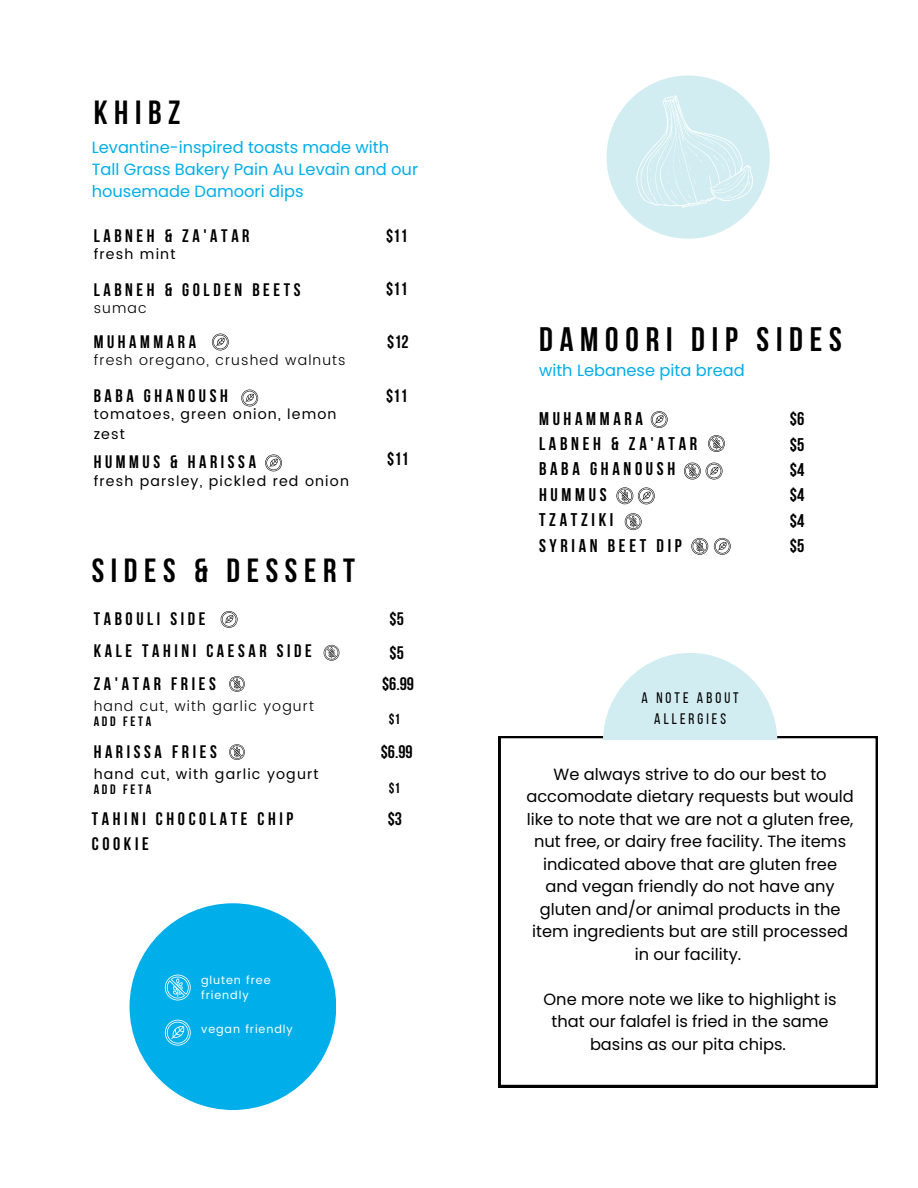
<style>
.page{position:relative;width:918px;height:1188px;background:#fff}
.page>*{position:absolute;margin:0;border:0;box-sizing:border-box;transform-origin:0 0}
.t1{font:700 33.9px "Bebas Neue";letter-spacing:.2em;color:#000}
.t2{font:700 33.3px "Bebas Neue";letter-spacing:.2em;color:#000}
.t3{font:700 18.3px "Bebas Neue";letter-spacing:.2em;color:#000}
.t4{font:700 18px/25px "Bebas Neue";letter-spacing:.2em;color:#000}
.t5{font:16.2px/22.5px "Poppins";color:#000;text-align:center}
.t6{font:16.2px/22.2px "Poppins";color:#00aeea}
.t7{font:15.15px/21px "Bebas Neue";letter-spacing:.2em;color:#000;text-align:center}
.t8{font:700 14.55px "Bebas Neue";color:#000}
.t9{font:14.25px/19.2px "Poppins";letter-spacing:.08em;color:#000}
.t10{font:300 14.25px "Poppins";letter-spacing:.08em;color:#000}
.t11{font:700 13.5px "Bebas Neue";letter-spacing:.2em;color:#000}
.t12{font:11.25px "Poppins";letter-spacing:.08em;color:#fff}
</style>
<div class="page">
<div style="left:607px;top:75px;width:163px;height:164px;background:#d1edf1;border-radius:50%"></div>
<svg style="left:618px;top:81px;width:140px;height:141px"></svg>
<div style="left:130px;top:903px;width:206px;height:207px;background:#00aeea;border-radius:50%"></div>
<svg style="left:165px;top:1020px;width:26px;height:26px"></svg>
<svg style="left:165px;top:975px;width:26px;height:25px"></svg>
<svg style="left:212px;top:334px;width:17px;height:16px"></svg>
<svg style="left:265px;top:454px;width:17px;height:17px"></svg>
<svg style="left:241px;top:390px;width:17px;height:16px"></svg>
<svg style="left:708px;top:435px;width:17px;height:17px"></svg>
<svg style="left:691px;top:538px;width:17px;height:17px"></svg>
<svg style="left:625px;top:513px;width:17px;height:17px"></svg>
<svg style="left:651px;top:411px;width:17px;height:17px"></svg>
<svg style="left:684px;top:463px;width:39px;height:16px"></svg>
<svg style="left:616px;top:487px;width:39px;height:17px"></svg>
<svg style="left:714px;top:538px;width:17px;height:17px"></svg>
<svg style="left:221px;top:611px;width:17px;height:17px"></svg>
<svg style="left:324px;top:645px;width:15px;height:16px"></svg>
<svg style="left:499px;top:736px;width:379px;height:351px"></svg>
<div style="left:603px;top:653px;width:174px;height:177px;background:#d1edf1;border-radius:50%"></div>
<div style="left:569px;top:740px;width:238px;height:145px;background:#fff"></div>
<svg style="left:229px;top:676px;width:16px;height:16px"></svg>
<svg style="left:229px;top:744px;width:16px;height:16px"></svg>
<p class="t2" style="left:94px;top:99px;width:88px">KHIBZ</p>
<p class="t6" style="left:92px;top:136px;width:299px">Levantine-inspired toasts made with</p>
<p class="t6" style="left:92px;top:158px;width:328px">Tall Grass Bakery Pain Au Levain and our housemade Damoori dips</p>
<p class="t4" style="left:94px;top:225px;width:157px">LABNEH &amp; ZA'ATAR</p>
<p class="t4" style="left:386px;top:225px;width:23px">$11</p>
<p class="t9" style="left:94px;top:244px;width:83px">fresh mint</p>
<p class="t4" style="left:386px;top:278px;width:23px">$11</p>
<p class="t4" style="left:387px;top:331px;width:23px">$12</p>
<p class="t4" style="left:386px;top:385px;width:23px">$11</p>
<p class="t9" style="left:94px;top:405px;width:244px">tomatoes, green onion, lemon zest</p>
<p class="t4" style="left:94px;top:279px;width:208px">LABNEH &amp; GOLDEN BEETS</p>
<p class="t10" style="left:94px;top:300px;width:54px">sumac</p>
<p class="t4" style="left:94px;top:331px;width:104px">MUHAMMARA</p>
<p class="t10" style="left:94px;top:352px;width:254px">fresh oregano, crushed walnuts</p>
<p class="t4" style="left:94px;top:385px;width:136px">BABA GHANOUSH</p>
<p class="t4" style="left:94px;top:451px;width:164px">HUMMUS &amp; HARISSA</p>
<p class="t9" style="left:94px;top:471px;width:257px">fresh parsley, pickled red onion</p>
<p class="t4" style="left:387px;top:447px;width:23px">$11</p>
<p class="t2" style="left:92px;top:557px;width:265px">SIDES &amp; DESSERT</p>
<p class="t4" style="left:94px;top:608px;width:113px">TABOULI SIDE</p>
<p class="t4" style="left:94px;top:640px;width:220px">KALE TAHINI CAESAR SIDE</p>
<p class="t4" style="left:94px;top:673px;width:124px">ZA'ATAR FRIES</p>
<p class="t10" style="left:94px;top:698px;width:222px">hand cut, with garlic yogurt</p>
<p class="t11" style="left:94px;top:716px;width:59px">ADD FETA</p>
<p class="t4" style="left:94px;top:741px;width:125px">HARISSA FRIES</p>
<p class="t9" style="left:94px;top:764px;width:226px">hand cut, with garlic yogurt</p>
<p class="t11" style="left:94px;top:784px;width:59px">ADD FETA</p>
<p class="t4" style="left:390px;top:608px;width:16px">$5</p>
<p class="t4" style="left:390px;top:642px;width:16px">$5</p>
<p class="t4" style="left:382px;top:673px;width:33px">$6.99</p>
<p class="t8" style="left:389px;top:713px;width:13px">$1</p>
<p class="t4" style="left:381px;top:741px;width:33px">$6.99</p>
<p class="t8" style="left:389px;top:782px;width:13px">$1</p>
<p class="t4" style="left:92px;top:808px;width:203px">TAHINI CHOCOLATE CHIP<br>COOKIE</p>
<p class="t4" style="left:388px;top:808px;width:16px">$3</p>
<p class="t12" style="left:201px;top:973px;width:71px">gluten free</p>
<p class="t12" style="left:201px;top:988px;width:49px">friendly</p>
<p class="t12" style="left:201px;top:1023px;width:93px">vegan friendly</p>
<p class="t1" style="left:539px;top:326px;width:304px">DAMOORI DIP SIDES</p>
<p class="t6" style="left:539px;top:360px;width:207px">with Lebanese pita bread</p>
<p class="t3" style="left:539px;top:411px;width:106px">MUHAMMARA</p>
<p class="t3" style="left:539px;top:436px;width:160px">LABNEH &amp; ZA'ATAR</p>
<p class="t3" style="left:539px;top:462px;width:138px">BABA GHANOUSH</p>
<p class="t3" style="left:539px;top:487px;width:69px">HUMMUS</p>
<p class="t3" style="left:539px;top:512px;width:76px">TZATZIKI</p>
<p class="t3" style="left:539px;top:538px;width:144px">SYRIAN BEET DIP</p>
<p class="t3" style="left:790px;top:411px;width:16px">$6</p>
<p class="t3" style="left:790px;top:437px;width:16px">$5</p>
<p class="t3" style="left:790px;top:462px;width:16px">$4</p>
<p class="t3" style="left:790px;top:488px;width:16px">$4</p>
<p class="t3" style="left:790px;top:513px;width:16px">$4</p>
<p class="t3" style="left:790px;top:538px;width:16px">$5</p>
<p class="t7" style="left:642px;top:689px;width:99px">A NOTE ABOUT<br>ALLERGIES</p>
<p class="t5" style="left:526px;top:763px;width:329px">We always strive to do our best to accomodate dietary requests but would like to note that we are not a gluten free, nut free, or dairy free facility. The items indicated above that are gluten free and vegan friendly do not have any gluten and/or animal products in the item ingredients but are still processed in our facility.</p>
<p class="t5" style="left:544px;top:988px;width:295px">One more note we like to highlight is that our falafel is fried in the same basins as our pita chips.</p>
</div>
